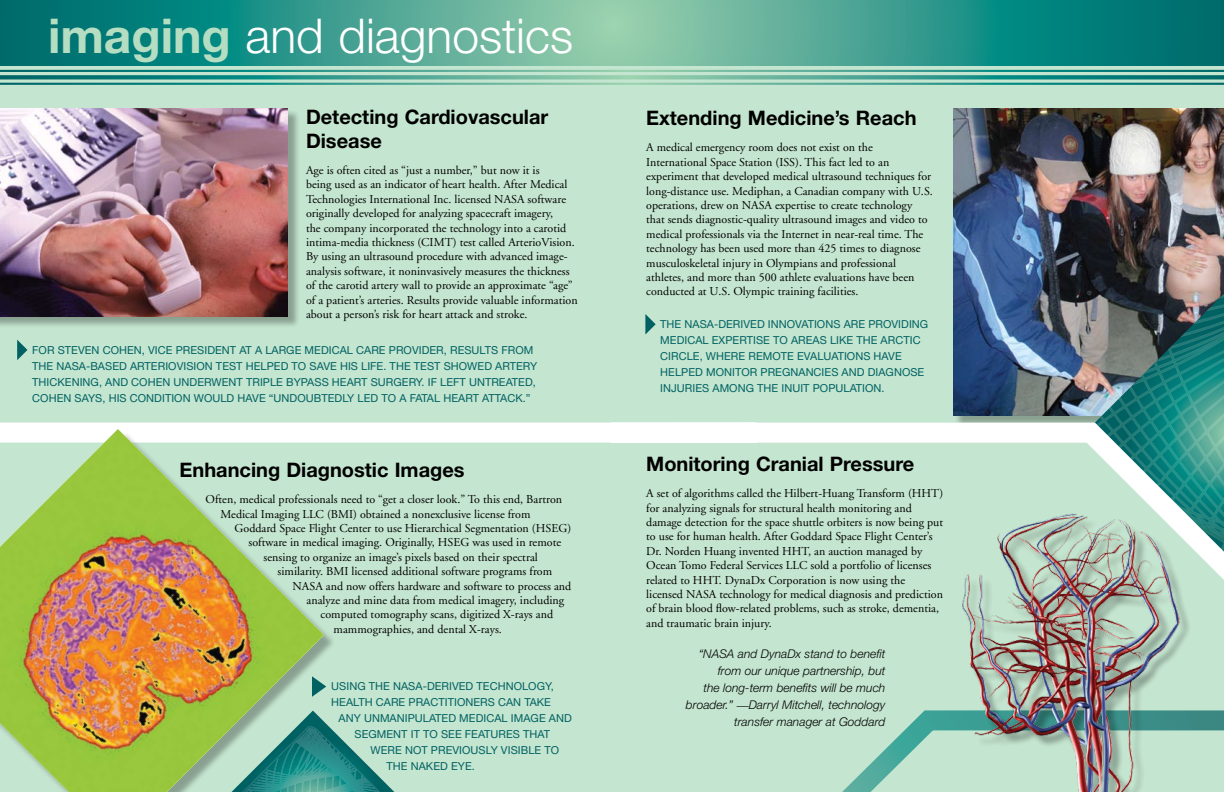
<style>
.page{position:relative;width:1224px;height:792px;background:#c4e5cf}
.page>*{position:absolute;margin:0;border:0;box-sizing:border-box;transform-origin:0 0}
.Spread_Title{font:300 48px "Helvetica Neue";color:#fff}
.Spread_Title-2{font:700 20px/24px "Helvetica Neue";color:#000}
.Body_Text{font:12px/14.4px "Adobe Garamond";color:#000}
.Call_Out{font:italic 300 12px/17px "Helvetica Neue";color:#000;text-align:right}
.Fast_Fact{font:11px/16px "Helvetica Neue";letter-spacing:.005em;color:#006163}
.s1{font-weight:700;color:#b5ddc2}
.s2{font-family:"Adobe Garamond";font-weight:400;font-style:normal}
</style>
<div class="page">
<hr style="left:0;top:70px;width:1224px;height:2px;background:#fff">
<svg style="left:0;top:75px;width:1224px;height:4px;background:#3c9b8e"></svg>
<hr style="left:0;top:83px;width:1224px;height:2px;background:#fff">
<svg style="left:0;top:0;width:1224px;height:65px;background:#389a8c"></svg>
<svg style="left:17px;top:340px;width:10px;height:20px"></svg>
<div style="left:0;top:110px;width:300px;height:219px;background:#000;opacity:.3"></div>
<img style="left:0;top:108px;width:288px;height:208px">
<svg style="left:335px;top:732px;width:59px;height:60px"></svg>
<div style="left:0;top:423px;width:611px;height:20px;background:#fff"></div>
<div style="left:0;top:430px;width:335px;height:362px;background:#000;opacity:.3"></div>
<img style="left:0;top:429px;width:324px;height:363px">
<svg style="left:645px;top:314px;width:11px;height:21px"></svg>
<svg style="left:842px;top:710px;width:382px;height:82px"></svg>
<img style="left:953px;top:108px;width:271px;height:305px">
<img style="left:957px;top:648px;width:226px;height:144px">
<img style="left:1084px;top:294px;width:140px;height:119px">
<svg style="left:591px;top:413px;width:633px;height:235px"></svg>
<p class="Spread_Title" style="left:48px;top:6px;width:527px"><span class="s1">imaging</span> and diagnostics</p>
<p class="Spread_Title-2" style="left:306px;top:104px;width:244px">Detecting Cardiovascular<br>Disease</p>
<p class="Body_Text" style="left:306px;top:163px;width:273px">Age is often cited as “just a number,” but now it is<br>being used as an indicator of heart health. After Medical Technologies International Inc. licensed NASA software originally developed for analyzing spacecraft imagery,<br>the company incorporated the technology into a carotid intima-media thickness (CIMT) test called ArterioVision.<br>By using an ultrasound procedure with advanced image&shy;analysis software, it noninvasively measures the thickness of the carotid artery wall to provide an approximate “age” of a patient’s arteries. Results provide valuable information about a person’s risk for heart attack and stroke.</p>
<p class="Fast_Fact" style="left:32px;top:342px;width:501px">FOR STEVEN COH EN , VICE PRESI DENT AT A LARGE M EDICAL CARE PROVI DER, RESULTS FROM<br>TH E NASA-BAS ED ARTERI OVISI ON TEST H ELPED TO SAV</p>
<p class="Fast_Fact" style="left:330px;top:358px;width:17px">E HIS</p>
<p class="Fast_Fact" style="left:361px;top:358px;width:178px">LIFE. TH E TEST SH OWED ARTERY</p>
<p class="Fast_Fact" style="left:32px;top:374px;width:284px">THICKENING, AN D COH EN UN DERWENT TRI PLE BYPASS</p>
<p class="Fast_Fact" style="left:332px;top:374px;width:205px">H EART SURGERY. IF LEFT UNTREATED,</p>
<p class="Fast_Fact" style="left:32px;top:390px;width:84px">COHEN SAYS, HIS</p>
<p class="Fast_Fact" style="left:130px;top:390px;width:116px">CON DITION WOULD HAV</p>
<p class="Fast_Fact" style="left:259px;top:390px;width:273px">E “UN DOUBTEDLY LED TO A FATAL H EART ATTACK.”</p>
<p class="Spread_Title-2" style="left:180px;top:457px;width:287px">Enhancing Diagnostic Images</p>
<p class="Body_Text" style="left:206px;top:492px;width:358px">Often, medical professionals need to “get a closer look.” To this end, Bartron</p>
<p class="Body_Text" style="left:221px;top:507px;width:311px">Medical Imaging LLC (BMI) obtained a nonexclusive license from</p>
<p class="Body_Text" style="left:235px;top:521px;width:338px">Goddard Space Flight Center to use Hierarchical Segmentation (HSEG)</p>
<p class="Body_Text" style="left:249px;top:536px;width:314px">software in medical imaging. Originally, HSEG was used in remote</p>
<p class="Body_Text" style="left:264px;top:550px;width:276px">sensing to organize an image’s pixels based on their spectral</p>
<p class="Body_Text" style="left:278px;top:564px;width:276px">similarity. BMI licensed additional software programs from</p>
<p class="Body_Text" style="left:293px;top:579px;width:280px">NASA and now offers hardware and software to process and</p>
<p class="Body_Text" style="left:307px;top:593px;width:259px">analyze and mine data from medical imagery, including</p>
<p class="Body_Text" style="left:321px;top:608px;width:234px">computed tomography scans, digitized X-rays and</p>
<p class="Body_Text" style="left:334px;top:622px;width:170px">mammographies, and dental X-rays.</p>
<p class="Fast_Fact" style="left:331px;top:678px;width:8px">USIN</p>
<p class="Fast_Fact" style="left:357px;top:678px;width:198px">G TH E NASA-DERIVED TECHN OLOGY,</p>
<p class="Fast_Fact" style="left:331px;top:694px;width:221px">H EALTH CARE PRACTITI ON ERS CAN TAKE</p>
<p class="Fast_Fact" style="left:339px;top:710px;width:42px">ANY UNMANI</p>
<p class="Fast_Fact" style="left:408px;top:710px;width:166px">PULATED M EDICAL IMAGE AN D</p>
<p class="Fast_Fact" style="left:355px;top:726px;width:197px">SEGM ENT IT TO SEE FEATURES THAT</p>
<p class="Fast_Fact" style="left:371px;top:742px;width:137px">WERE NOT PREVIOUSLY VISI</p>
<p class="Fast_Fact" style="left:521px;top:742px;width:40px">BLE TO</p>
<p class="Fast_Fact" style="left:387px;top:758px;width:90px">TH E NAKED EYE.</p>
<p class="Spread_Title-2" style="left:646px;top:105px;width:272px">Extending Medicine’s Reach</p>
<p class="Body_Text" style="left:646px;top:141px;width:288px">A medical emergency room does not exist on the International Space Station (ISS). This fact led to an experiment that developed medical ultrasound techniques for long-distance use. Mediphan, a Canadian company with U.S. operations, drew on NASA expertise to create technology that sends diagnostic-quality ultrasound images and video to medical professionals via the Internet in near-real time. The technology has been used more than 425 times to diagnose musculoskeletal injury in Olympians and professional athletes, and more than 500 athlete evaluations have been conducted at U.S. Olympic training facilities.</p>
<p class="Fast_Fact" style="left:660px;top:316px;width:269px">TH E NASA-DERIVED INNOVATIONS ARE PROVI DING<br>M EDI CAL EXPERTIS E TO AREAS LI KE TH E ARCTI C<br>CI RCLE, WH ERE REMOTE EVALUATIONS HAV</p>
<p class="Fast_Fact" style="left:895px;top:348px;width:8px">E</p>
<p class="Fast_Fact" style="left:660px;top:364px;width:139px">H ELPED MONITOR PREGNAN</p>
<p class="Fast_Fact" style="left:660px;top:364px;width:266px;text-indent:153px">CIES AN D DIAGNOSE<br>INJURI ES AMONG TH E IN UIT POPULATION .</p>
<p class="Spread_Title-2" style="left:646px;top:451px;width:270px">Monitoring Cranial Pressure</p>
<p class="Body_Text" style="left:646px;top:486px;width:299px">A set of algorithms called the Hilbert-Huang Transform (HHT) for analyzing signals for structural health monitoring and damage detection for the space shuttle orbiters is now being put to use for human health. After Goddard Space Flight Center’s Dr. Norden Huang invented HHT, an auction managed by Ocean Tomo Federal Services LLC sold a portfolio of licenses related to HHT. DynaDx Corporation is now using the licensed NASA technology for medical diagnosis and prediction of brain blood flow-related problems, such as stroke, dementia, and traumatic brain injury.</p>
<p class="Call_Out" style="left:686px;top:645px;width:201px">“NASA and DynaDx stand to benefit from our unique partnership, but<br>the long-term benefits will be much broader.” <span class="s2">—</span>Darryl Mitchell, technology transfer manager at Goddard</p>
</div>
